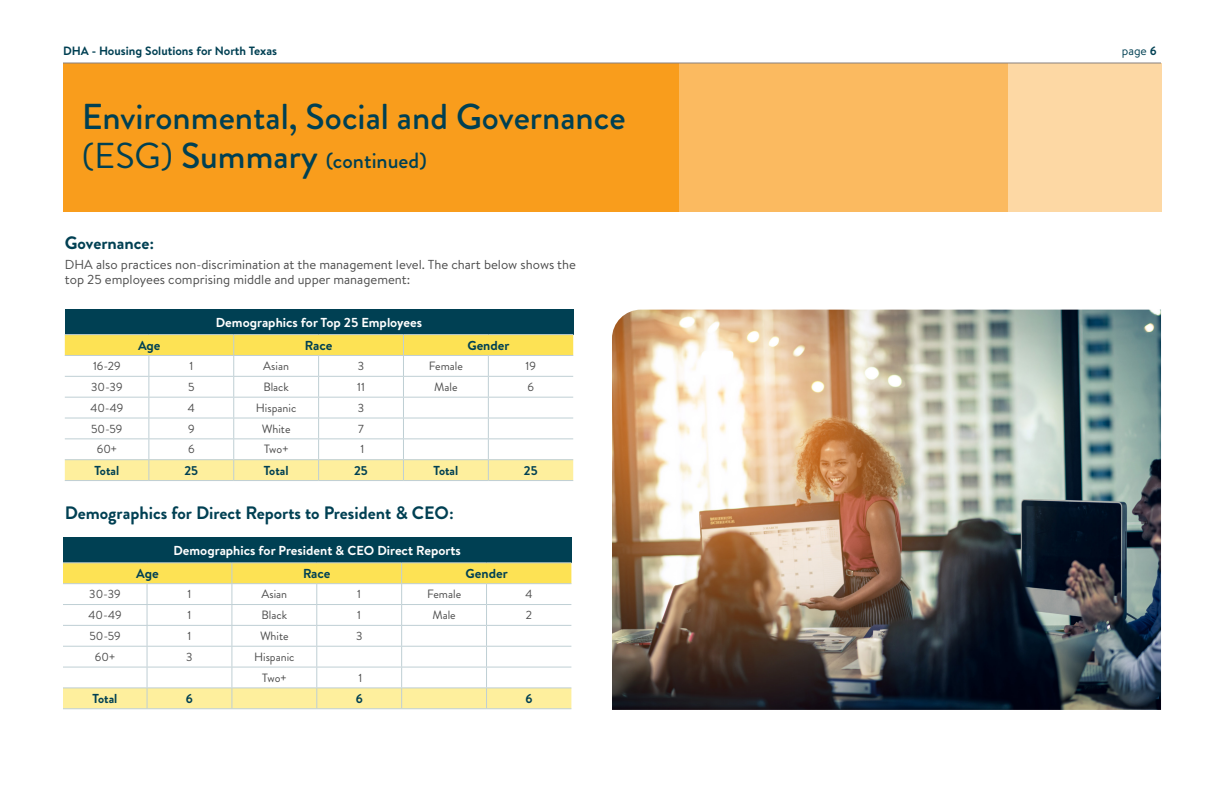
<style>
.page{position:relative;width:1224px;height:792px;background:#fff}
.page>*{position:absolute;margin:0;border:0;box-sizing:border-box;transform-origin:0 0}
.t1{font:500 36px "Brandon Grotesque";color:#004053}
.t2{font:500 22px "Brandon Grotesque";color:#004053}
.t3{font:700 18px "Brandon Grotesque";color:#004053}
.t4{font:13px/15.5px "Brandon Text";color:#4d4d4d}
.t5{font:700 13px "Brandon Text";color:#fff}
.t6{font:700 13px "Brandon Grotesque";color:#004053}
.t7{font:700 13px "Brandon Text";color:#004053}
.t8{font:12px/20.8px "Brandon Grotesque";color:#4d4d4d;text-align:center}
.t9{font:700 12px "Brandon Text";color:#004053}
.t10{font:12px "Brandon Text";color:#004053}
.s1{font-weight:700}
.s2{font-weight:400;font-size:36px}
.s3{font-size:36px}
</style>
<div class="page">
<div style="left:63px;top:63px;width:617px;height:149px;background:#f99d1c"></div>
<div style="left:680px;top:63px;width:328px;height:149px;background:#fbba60"></div>
<div style="left:1008px;top:63px;width:153px;height:149px;background:#fdd8a4"></div>
<hr style="left:63px;top:63px;width:1098px;height:1px;background:#88817e">
<div style="left:65px;top:310px;width:508px;height:25px;background:#004053"></div>
<hr style="left:65px;top:334px;width:84px;height:1px;background:#bfcfd4">
<hr style="left:149px;top:334px;width:85px;height:1px;background:#bfcfd4">
<hr style="left:234px;top:334px;width:85px;height:1px;background:#bfcfd4">
<hr style="left:319px;top:334px;width:84px;height:1px;background:#bfcfd4">
<hr style="left:403px;top:334px;width:85px;height:1px;background:#bfcfd4">
<hr style="left:488px;top:334px;width:85px;height:1px;background:#bfcfd4">
<svg style="left:65px;top:335px;width:508px;height:145px"></svg>
<hr style="left:65px;top:480px;width:84px;height:1px;background:#bfcfd4">
<hr style="left:149px;top:480px;width:85px;height:1px;background:#bfcfd4">
<hr style="left:234px;top:480px;width:85px;height:1px;background:#bfcfd4">
<hr style="left:319px;top:480px;width:84px;height:1px;background:#bfcfd4">
<hr style="left:403px;top:480px;width:85px;height:1px;background:#bfcfd4">
<hr style="left:488px;top:480px;width:85px;height:1px;background:#bfcfd4">
<div style="left:63px;top:538px;width:508px;height:25px;background:#004053"></div>
<hr style="left:63px;top:562px;width:84px;height:1px;background:#bfcfd4">
<hr style="left:147px;top:562px;width:85px;height:1px;background:#bfcfd4">
<hr style="left:232px;top:562px;width:85px;height:1px;background:#bfcfd4">
<hr style="left:317px;top:562px;width:85px;height:1px;background:#bfcfd4">
<hr style="left:402px;top:562px;width:85px;height:1px;background:#bfcfd4">
<hr style="left:487px;top:562px;width:84px;height:1px;background:#bfcfd4">
<svg style="left:63px;top:563px;width:508px;height:145px"></svg>
<hr style="left:63px;top:708px;width:84px;height:1px;background:#bfcfd4">
<hr style="left:147px;top:708px;width:85px;height:1px;background:#bfcfd4">
<hr style="left:232px;top:708px;width:85px;height:1px;background:#bfcfd4">
<hr style="left:317px;top:708px;width:85px;height:1px;background:#bfcfd4">
<hr style="left:402px;top:708px;width:85px;height:1px;background:#bfcfd4">
<hr style="left:487px;top:708px;width:84px;height:1px;background:#bfcfd4">
<img style="left:612px;top:310px;width:549px;height:400px">
<p class="t9" style="left:63px;top:43px;width:216px">DHA - Housing Solutions for North Texas</p>
<p class="t10" style="left:1122px;top:43px;width:36px">page <span class="s1">6</span></p>
<h1 class="t1" style="left:82px;top:91px;width:546px">Environmental, Social and Governance</h1>
<h2 class="t2" style="left:82px;top:146px;width:347px"><span class="s2">(ESG)</span> <span class="s3">Summary</span> (continued)</h2>
<h3 class="t3" style="left:65px;top:230px;width:91px">Governance:</h3>
<p class="t4" style="left:65px;top:256px;width:513px">DHA also practices non-discrimination at the management level. The chart below shows the top 25 employees comprising middle and upper management:</p>
<p class="t5" style="left:216px;top:313px;width:208px">Demographics for Top 25 Employees</p>
<p class="t7" style="left:138px;top:336px;width:24px">Age</p>
<p class="t7" style="left:305px;top:336px;width:29px">Race</p>
<p class="t7" style="left:467px;top:336px;width:44px">Gender</p>
<p class="t8" style="left:93px;top:356px;width:29px">16-29</p>
<p class="t8" style="left:189px;top:356px;width:5px">1</p>
<p class="t8" style="left:263px;top:356px;width:27px">Asian</p>
<p class="t8" style="left:358px;top:356px;width:8px">3</p>
<p class="t8" style="left:429px;top:356px;width:36px">Female</p>
<p class="t8" style="left:526px;top:356px;width:12px">19</p>
<p class="t8" style="left:91px;top:377px;width:33px">30-39</p>
<p class="t8" style="left:188px;top:377px;width:8px">5</p>
<p class="t8" style="left:263px;top:377px;width:27px">Black</p>
<p class="t8" style="left:357px;top:377px;width:9px">11</p>
<p class="t8" style="left:434px;top:377px;width:25px">Male</p>
<p class="t8" style="left:528px;top:377px;width:8px">6</p>
<p class="t8" style="left:90px;top:397px;width:34px">40-49</p>
<p class="t8" style="left:188px;top:397px;width:9px">4</p>
<p class="t8" style="left:256px;top:397px;width:42px">Hispanic</p>
<p class="t8" style="left:358px;top:397px;width:8px">3</p>
<p class="t8" style="left:91px;top:418px;width:33px">50-59</p>
<p class="t8" style="left:188px;top:418px;width:8px">9</p>
<p class="t8" style="left:262px;top:418px;width:30px">White</p>
<p class="t8" style="left:358px;top:418px;width:7px">7</p>
<p class="t8" style="left:97px;top:439px;width:22px">60+</p>
<p class="t8" style="left:188px;top:439px;width:8px">6</p>
<p class="t8" style="left:264px;top:439px;width:26px">Two+</p>
<p class="t8" style="left:360px;top:439px;width:5px">1</p>
<p class="t6" style="left:94px;top:461px;width:26px">Total</p>
<p class="t6" style="left:185px;top:461px;width:15px">25</p>
<p class="t6" style="left:264px;top:461px;width:26px">Total</p>
<p class="t6" style="left:354px;top:461px;width:15px">25</p>
<p class="t6" style="left:434px;top:461px;width:26px">Total</p>
<p class="t6" style="left:524px;top:461px;width:15px">25</p>
<h3 class="t3" style="left:65px;top:500px;width:391px">Demographics for Direct Reports to President &amp; CEO:</h3>
<p class="t5" style="left:173px;top:541px;width:289px">Demographics for President &amp; CEO Direct Reports</p>
<p class="t7" style="left:136px;top:564px;width:24px">Age</p>
<p class="t7" style="left:303px;top:564px;width:29px">Race</p>
<p class="t7" style="left:466px;top:564px;width:44px">Gender</p>
<p class="t8" style="left:89px;top:584px;width:33px">30-39</p>
<p class="t8" style="left:188px;top:584px;width:5px">1</p>
<p class="t8" style="left:261px;top:584px;width:27px">Asian</p>
<p class="t8" style="left:357px;top:584px;width:5px">1</p>
<p class="t8" style="left:427px;top:584px;width:36px">Female</p>
<p class="t8" style="left:525px;top:584px;width:9px">4</p>
<p class="t8" style="left:89px;top:605px;width:35px">40-49</p>
<p class="t8" style="left:188px;top:605px;width:5px">1</p>
<p class="t8" style="left:262px;top:605px;width:27px">Black</p>
<p class="t8" style="left:357px;top:605px;width:5px">1</p>
<p class="t8" style="left:432px;top:605px;width:25px">Male</p>
<p class="t8" style="left:526px;top:605px;width:8px">2</p>
<p class="t8" style="left:89px;top:626px;width:33px">50-59</p>
<p class="t8" style="left:188px;top:626px;width:5px">1</p>
<p class="t8" style="left:260px;top:626px;width:30px">White</p>
<p class="t8" style="left:356px;top:626px;width:8px">3</p>
<p class="t8" style="left:95px;top:646px;width:22px">60+</p>
<p class="t8" style="left:186px;top:646px;width:8px">3</p>
<p class="t8" style="left:254px;top:646px;width:42px">Hispanic<br>Two+</p>
<p class="t8" style="left:359px;top:667px;width:5px">1</p>
<p class="t6" style="left:93px;top:689px;width:26px">Total</p>
<p class="t6" style="left:186px;top:689px;width:9px">6</p>
<p class="t6" style="left:356px;top:689px;width:9px">6</p>
<p class="t6" style="left:525px;top:689px;width:9px">6</p>
</div>
